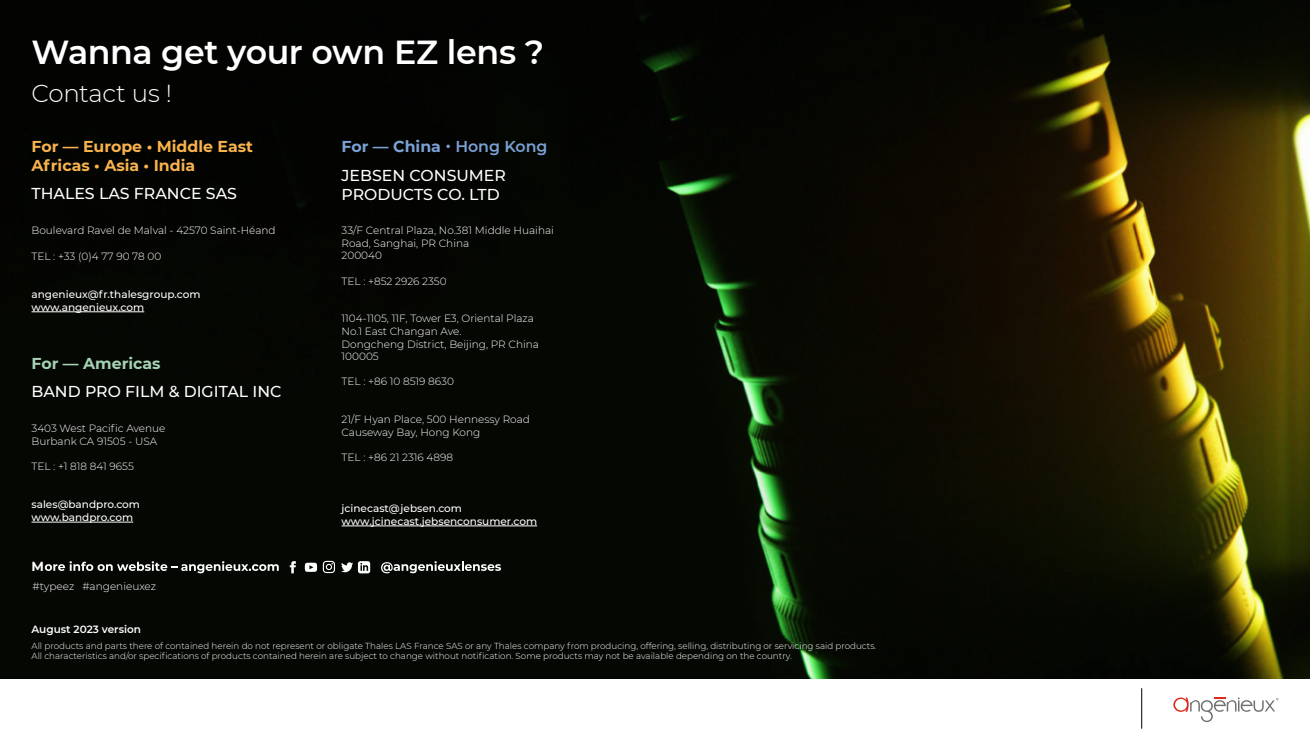
<style>
.page{position:relative;width:1310px;height:737px;background:#fff}
.page>*{position:absolute;margin:0;border:0;box-sizing:border-box;transform-origin:0 0}
.t1{font:600 33.25px "Montserrat";letter-spacing:-.01em;color:#fff}
.t2{font:300 24.5px "Montserrat";letter-spacing:-.015em;color:#fff}
.t3{font:500 15.75px/28.5px "Montserrat";color:#fff}
.t4{font:700 15.75px/18.9px "Montserrat";color:#f9b34d}
.t5{font:700 15.75px "Montserrat";color:#a5d3b5}
.t6{font:700 13.12px "Montserrat";color:#fff}
.t7{font:300 10.5px/12.6px "Montserrat";color:#fff}
.t8{font:500 10.5px/13.1px "Montserrat";color:#fff}
.t9{font:600 10.5px "Montserrat";color:#fff}
.t10{font:300 8.75px/10.5px "Montserrat";color:#fff}
.s1{font-weight:700;color:#7ba2d6}
.s2{font-weight:600;color:#7ba2d6}
</style>
<div class="page">
<img style="left:0;top:0;width:1310px;height:679px">
<hr style="left:32px;top:311px;width:112px;height:1px;background:#fff">
<hr style="left:32px;top:522px;width:101px;height:1px;background:#fff">
<hr style="left:341px;top:525px;width:196px;height:1px;background:#fff">
<svg style="left:1173px;top:697px;width:105px;height:25px"></svg>
<hr style="left:1141px;top:688px;width:1px;height:40px;background:#000">
<svg style="left:45px;top:561px;width:234px;height:12px"></svg>
<svg style="left:381px;top:561px;width:120px;height:12px"></svg>
<svg style="left:341px;top:561px;width:29px;height:12px"></svg>
<svg style="left:305px;top:562px;width:12px;height:10px"></svg>
<svg style="left:290px;top:561px;width:6px;height:12px"></svg>
<svg style="left:323px;top:561px;width:12px;height:12px"></svg>
<h1 class="t1" style="left:32px;top:38px;width:514px">Wanna get your own EZ lens ?</h1>
<h2 class="t2" style="left:32px;top:77px;width:142px">Contact us !</h2>
<h3 class="t4" style="left:31px;top:138px;width:223px">For — Europe • Middle East<br>Africas • Asia • India</h3>
<h3 class="t3" style="left:32px;top:180px;width:207px">THALES LAS FRANCE SAS</h3>
<p class="t7" style="left:32px;top:224px;width:246px">Boulevard Ravel de Malval - 42570 Saint-Héand</p>
<p class="t7" style="left:32px;top:249px;width:131px">TEL : +33 (0)4 77 90 78 00</p>
<p class="t8" style="left:32px;top:288px;width:170px">angenieux@fr.thalesgroup.com www.angenieux.com</p>
<h3 class="t3" style="left:341px;top:134px;width:207px"><span class="s1">For — China</span> <span class="s2">• Hong Kong<br></span>JEBSEN CONSUMER</h3>
<h3 class="t3" style="left:341px;top:181px;width:160px">PRODUCTS CO. LTD</h3>
<p class="t7" style="left:341px;top:224px;width:214px">33/F Central Plaza, No.381 Middle Huaihai<br>Road, Sanghai, PR China<br>200040</p>
<p class="t7" style="left:341px;top:274px;width:107px">TEL : +852 2926 2350</p>
<p class="t7" style="left:341px;top:312px;width:199px">1104-1105, 11F, Tower E3, Oriental Plaza<br>No.1 East Changan Ave.<br>Dongcheng District, Beijing, PR China<br>100005</p>
<p class="t7" style="left:341px;top:375px;width:114px">TEL : +86 10 8519 8630</p>
<p class="t7" style="left:341px;top:413px;width:190px">21/F Hyan Place, 500 Hennessy Road<br>Causeway Bay, Hong Kong</p>
<p class="t7" style="left:341px;top:450px;width:113px">TEL : +86 21 2316 4898</p>
<h3 class="t5" style="left:32px;top:356px;width:131px">For — Americas</h3>
<h3 class="t3" style="left:32px;top:378px;width:251px">BAND PRO FILM &amp; DIGITAL INC</h3>
<p class="t7" style="left:32px;top:421px;width:135px">3403 West Paci昀椀c Avenue<br>Burbank CA 91505 - USA</p>
<p class="t7" style="left:32px;top:459px;width:104px">TEL : +1 818 841 9655</p>
<p class="t8" style="left:32px;top:498px;width:110px">sales@bandpro.com www.bandpro.com</p>
<p class="t8" style="left:341px;top:502px;width:197px">jcinecast@jebsen.com www.jcinecast.jebsenconsumer.com</p>
<p class="t6" style="left:32px;top:560px;width:14px">M</p>
<p class="t7" style="left:33px;top:580px;width:125px">#typeez #angenieuxez</p>
<p class="t9" style="left:31px;top:624px;width:111px">August 2023 version</p>
<p class="t10" style="left:32px;top:640px;width:846px">All products and parts there of contained herein do not represent or obligate Thales LAS France SAS or any Thales company from producing, offering, selling, distributing or servicing said products.<br>All characteristics and/or speci昀椀cations of products contained herein are subject to change without noti昀椀cation. Some products may not be available depending on the country.</p>
</div>
